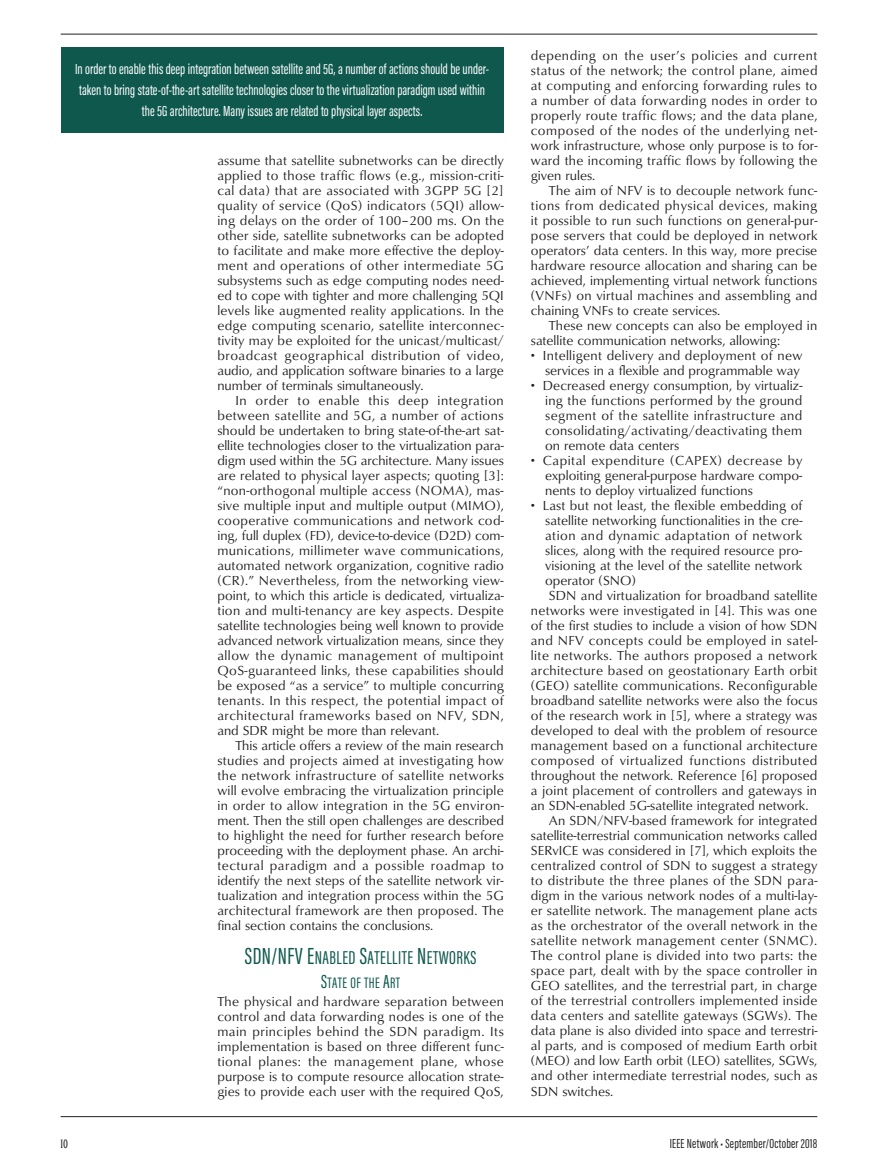
<style>
.page{position:relative;width:878px;height:1175px;background:#fff}
.page>*{position:absolute;margin:0;border:0;box-sizing:border-box;transform-origin:0 0}
.t1{font:19.2px "Acumin Pro Extra Cond Regular SC800";letter-spacing:.025em;color:#0e584e}
.t2{font:16.5px "Matrix II Ext OT Narrow SC800";color:#231f20}
.t3{font:15.6px "Acumin Pro Extra Cond Regular SC800";letter-spacing:.025em;color:#0e584e}
.t4{font:15px/21px "Acumin Pro Extra Cond";color:#fff;text-align:center}
.t5{font:13.5px/15px "Classico URW";letter-spacing:.015em;color:#231f20;text-align:justify}
.t6{font:13.5px "Classico URW";letter-spacing:.035em;color:#231f20}
.t7{font:13.5px "Acumin Pro Extra Cond";letter-spacing:.015em;color:#231f20}
.s1{font-size:24px}
.s2{font-size:19.5px}
</style>
<div class="page">
<hr style="left:61px;top:34px;width:756px;height:1px;background:#231f20">
<hr style="left:61px;top:1115px;width:756px;height:1px;background:#231f20">
<div style="left:61px;top:47px;width:442px;height:86px;background:#0e584e"></div>
<p class="t4" style="left:75px;top:59px;width:415px">In order to enable this deep integration between satellite and 5G, a number of actions should be under&shy;taken to bring state-of-the-art satellite technologies closer to the virtualization paradigm used within the 5G architecture. Many issues are related to physical layer aspects.</p>
<p class="t5" style="left:217px;top:152px;width:288px">assume that satellite subnetworks can be directly applied to those traffic flows (e.g., mission-criti&shy;cal data) that are associated with 3GPP 5G [2] quality of service (QoS) indicators (5QI) allow&shy;ing delays on the order of 100–200 ms. On the other side, satellite subnetworks can be adopted to facilitate and make more effective the deploy&shy;ment and operations of other intermediate 5G subsystems such as edge computing nodes need&shy;ed to cope with tighter and more challenging 5QI levels like augmented reality applications. In the edge computing scenario, satellite interconnec&shy;tivity may be exploited for the unicast/multicast/ broadcast geographical distribution of video, audio, and application software binaries to a large number of terminals simultaneously.</p>
<p class="t5" style="left:217px;top:392px;width:288px;text-indent:18px">In order to enable this deep integration between satellite and 5G, a number of actions should be undertaken to bring state-of-the-art sat&shy;ellite technologies closer to the virtualization para&shy;digm used within the 5G architecture. Many issues are related to physical layer aspects; quoting [3]: “non-orthogonal multiple access (NOMA), mas&shy;sive multiple input and multiple output (MIMO), cooperative communications and network cod&shy;ing, full duplex (FD), device-to-device (D2D) com&shy;munications, millimeter wave communications, automated network organization, cognitive radio (CR).” Nevertheless, from the networking view&shy;point, to which this article is dedicated, virtualiza&shy;tion and multi-tenancy are key aspects. Despite satellite technologies being well known to provide advanced network virtualization means, since they allow the dynamic management of multipoint QoS-guaranteed links, these capabilities should be exposed “as a service” to multiple concurring tenants. In this respect, the potential impact of architectural frameworks based on NFV, SDN, and SDR might be more than relevant.</p>
<p class="t5" style="left:217px;top:737px;width:288px;text-indent:18px">This article offers a review of the main research studies and projects aimed at investigating how the network infrastructure of satellite networks will evolve embracing the virtualization principle in order to allow integration in the 5G environ&shy;ment. Then the still open challenges are described to highlight the need for further research before proceeding with the deployment phase. An archi&shy;tectural paradigm and a possible roadmap to identify the next steps of the satellite network vir&shy;tualization and integration process within the 5G architectural framework are then proposed. The final section contains the conclusions.</p>
<h1 class="t1" style="left:245px;top:945px;width:233px"><span class="s1">SDN/NFV E</span>NABLED <span class="s1">S</span>ATELLITE <span class="s1">N</span>ETWORKS</h1>
<p class="t3" style="left:321px;top:972px;width:80px"><span class="s2">S</span>TATE OF THE <span class="s2">A</span>RT</p>
<p class="t5" style="left:217px;top:992px;width:288px">The physical and hardware separation between control and data forwarding nodes is one of the main principles behind the SDN paradigm. Its implementation is based on three different func&shy;tional planes: the management plane, whose purpose is to compute resource allocation strate&shy;gies to provide each user with the required QoS,</p>
<p class="t5" style="left:530px;top:47px;width:288px">depending on the user’s policies and current status of the network; the control plane, aimed at computing and enforcing forwarding rules to a number of data forwarding nodes in order to properly route traffic flows; and the data plane, composed of the nodes of the underlying net&shy;work infrastructure, whose only purpose is to for&shy;ward the incoming traffic flows by following the given rules.</p>
<p class="t5" style="left:530px;top:182px;width:288px;text-indent:18px">The aim of NFV is to decouple network func&shy;tions from dedicated physical devices, making it possible to run such functions on general-pur&shy;pose servers that could be deployed in network operators’ data centers. In this way, more precise hardware resource allocation and sharing can be achieved, implementing virtual network functions (VNFs) on virtual machines and assembling and chaining VNFs to create services.</p>
<p class="t5" style="left:530px;top:317px;width:288px;text-indent:18px">These new concepts can also be employed in satellite communication networks, allowing:</p>
<p class="t5" style="left:530px;top:347px;width:273px;text-align:right">• Intelligent delivery and deployment of new services in a flexible and programmable way</p>
<p class="t5" style="left:545px;top:377px;width:259px;text-indent:-14px">• Decreased energy consumption, by virtualiz&shy;ing the functions performed by the ground segment of the satellite infrastructure and consolidating/activating/deactivating them on remote data centers</p>
<p class="t5" style="left:545px;top:452px;width:258px;text-indent:-14px">• Capital expenditure (CAPEX) decrease by exploiting general-purpose hardware compo&shy;nents to deploy virtualized functions</p>
<p class="t5" style="left:530px;top:497px;width:273px">• Last but not least, the flexible embedding of</p>
<p class="t5" style="left:545px;top:512px;width:259px">satellite networking functionalities in the cre-</p>
<p class="t6" style="left:545px;top:525px;width:258px">ation and dynamic adaptation of network</p>
<p class="t5" style="left:545px;top:542px;width:258px">slices, along with the required resource pro-</p>
<p class="t5" style="left:545px;top:557px;width:258px">visioning at the level of the satellite network</p>
<p class="t5" style="left:545px;top:572px;width:92px">operator (SNO)</p>
<p class="t5" style="left:548px;top:587px;width:270px">SDN and virtualization for broadband satellite</p>
<p class="t5" style="left:530px;top:602px;width:287px">networks were investigated in [4]. This was one</p>
<p class="t5" style="left:530px;top:617px;width:288px">of the first studies to include a vision of how SDN</p>
<p class="t5" style="left:530px;top:632px;width:288px">and NFV concepts could be employed in satel-</p>
<p class="t5" style="left:530px;top:647px;width:288px">lite networks. The authors proposed a network</p>
<p class="t5" style="left:530px;top:662px;width:288px">architecture based on geostationary Earth orbit</p>
<p class="t5" style="left:530px;top:677px;width:288px">(GEO) satellite communications. Reconfigurable</p>
<p class="t5" style="left:530px;top:692px;width:288px">broadband satellite networks were also the focus</p>
<p class="t5" style="left:530px;top:707px;width:288px">of the research work in [5], where a strategy was</p>
<p class="t5" style="left:530px;top:722px;width:288px">developed to deal with the problem of resource</p>
<p class="t5" style="left:530px;top:737px;width:288px">management based on a functional architecture</p>
<p class="t6" style="left:530px;top:750px;width:288px">composed of virtualized functions distributed</p>
<p class="t5" style="left:530px;top:767px;width:288px">throughout the network. Reference [6] proposed</p>
<p class="t5" style="left:530px;top:782px;width:287px">a joint placement of controllers and gateways in</p>
<p class="t5" style="left:530px;top:797px;width:279px">an SDN-enabled 5G-satellite integrated network.</p>
<p class="t5" style="left:548px;top:812px;width:270px">An SDN/NFV-based framework for integrated</p>
<p class="t5" style="left:530px;top:827px;width:288px">satellite-terrestrial communication networks called</p>
<p class="t5" style="left:530px;top:842px;width:288px">SERvICE was considered in [7], which exploits the</p>
<p class="t5" style="left:530px;top:857px;width:288px">centralized control of SDN to suggest a strategy</p>
<p class="t5" style="left:530px;top:872px;width:288px">to distribute the three planes of the SDN para-</p>
<p class="t5" style="left:530px;top:887px;width:288px">digm in the various network nodes of a multi-lay-</p>
<p class="t5" style="left:530px;top:902px;width:288px">er satellite network. The management plane acts</p>
<p class="t5" style="left:530px;top:917px;width:288px">as the orchestrator of the overall network in the</p>
<p class="t6" style="left:530px;top:930px;width:288px">satellite network management center (SNMC).</p>
<p class="t5" style="left:530px;top:947px;width:287px">The control plane is divided into two parts: the</p>
<p class="t5" style="left:530px;top:962px;width:288px">space part, dealt with by the space controller in</p>
<p class="t5" style="left:530px;top:977px;width:287px">GEO satellites, and the terrestrial part, in charge</p>
<p class="t5" style="left:530px;top:992px;width:288px">of the terrestrial controllers implemented inside</p>
<p class="t5" style="left:530px;top:1007px;width:288px">data centers and satellite gateways (SGWs). The</p>
<p class="t5" style="left:530px;top:1022px;width:288px">data plane is also divided into space and terrestri-</p>
<p class="t5" style="left:530px;top:1037px;width:288px">al parts, and is composed of medium Earth orbit</p>
<p class="t5" style="left:530px;top:1052px;width:288px">(MEO) and low Earth orbit (LEO) satellites, SGWs,</p>
<p class="t5" style="left:530px;top:1067px;width:288px">and other intermediate terrestrial nodes, such as</p>
<p class="t5" style="left:530px;top:1082px;width:84px">SDN switches.</p>
<p class="t2" style="left:61px;top:1131px;width:9px">10</p>
<p class="t7" style="left:669px;top:1134px;width:149px">IEEE Network • September/October 2018</p>
</div>
